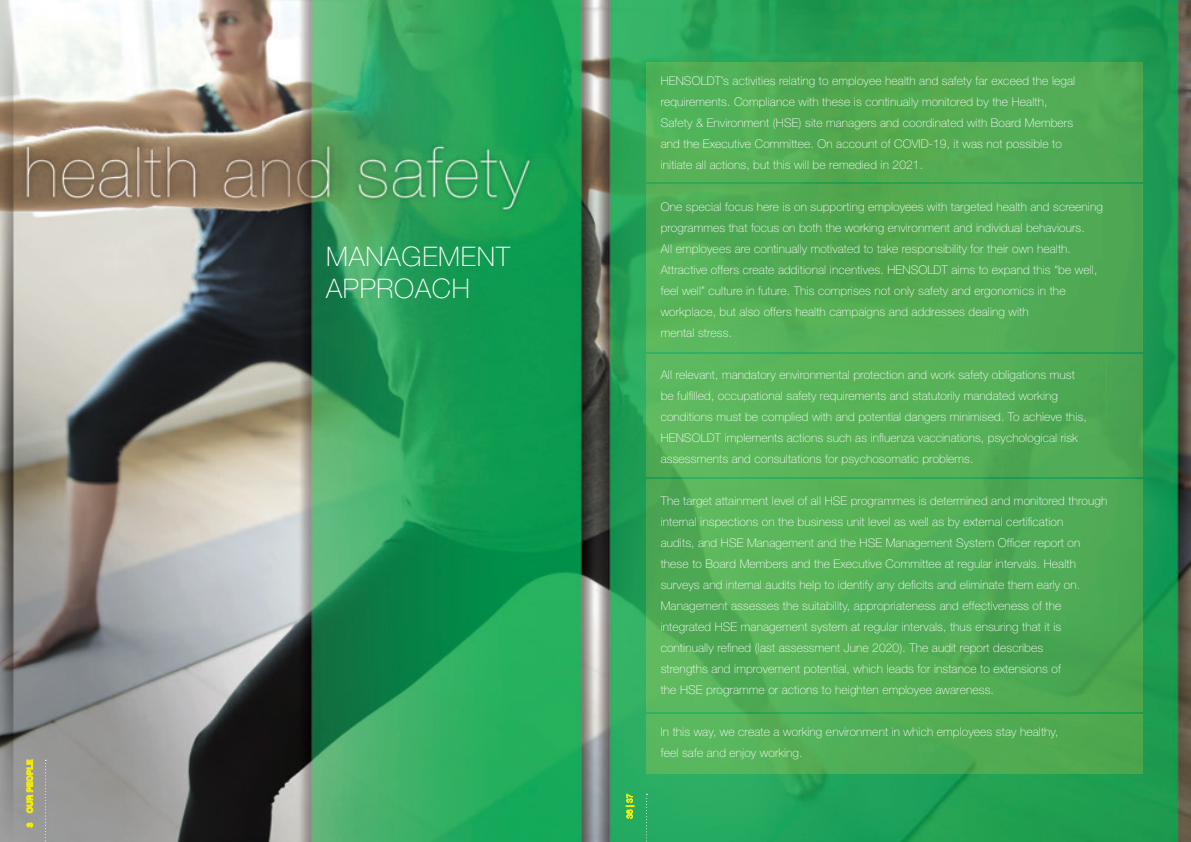
<style>
.page{position:relative;width:1191px;height:842px;background:#fff}
.page>*{position:absolute;margin:0;border:0;box-sizing:border-box;transform-origin:0 0}
.t1{font:100 27px/32px "Helvetica Neue LT Std";letter-spacing:.03em;color:#fff}
.t2{font:100 12px/21px "Helvetica Neue LT Std";letter-spacing:.01em;color:#fff}
.t3{font:700 8px "Helvetica Neue LT Std";color:#f5ec09}
</style>
<div class="page">
<img style="left:0;top:0;width:1191px;height:842px">
<img style="left:646px;top:184px;width:496px;height:167px">
<img style="left:646px;top:62px;width:496px;height:119px">
<img style="left:646px;top:354px;width:496px;height:122px">
<img style="left:646px;top:479px;width:496px;height:232px">
<img style="left:646px;top:714px;width:496px;height:60px">
<svg style="left:45px;top:760px;width:1px;height:82px"></svg>
<svg style="left:646px;top:794px;width:1px;height:48px"></svg>
<svg style="left:27px;top:823px;width:6px;height:4px"></svg>
<svg style="left:27px;top:760px;width:6px;height:53px"></svg>
<svg style="left:626px;top:794px;width:8px;height:24px"></svg>
<p class="t3" style="left:25px;top:827px;width:69px;rotate:-90deg">3 OUR PEOPLE</p>
<h1 class="t1" style="left:326px;top:240px;width:186px">MANAGEMENT<br>APPROACH</h1>
<p class="t2" style="left:660px;top:70px;width:416px">HENSOLDT’s activities relating to employee health and safety far exceed the legal requirements. Compliance with these is continually monitored by the Health, Safety &amp; Environment (HSE) site managers and coordinated with Board Members and the Executive Committee. On account of COVID-19, it was not possible to initiate all actions, but this will be remedied in 2021.</p>
<p class="t2" style="left:660px;top:196px;width:444px">One special focus here is on supporting employees with targeted health and screening programmes that focus on both the working environment and individual behaviours.<br>All employees are continually motivated to take responsibility for their own health.<br>Attractive offers create additional incentives. HENSOLDT aims to expand this “be well, feel well” culture in future. This comprises not only safety and ergonomics in the workplace, but also offers health campaigns and addresses dealing with<br>mental stress.</p>
<p class="t2" style="left:660px;top:364px;width:427px">All relevant, mandatory environmental protection and work safety obligations must be fulfilled, occupational safety requirements and statutorily mandated working conditions must be complied with and potential dangers minimised. To achieve this, HENSOLDT implements actions such as influenza vaccinations, psychological risk assessments and consultations for psychosomatic problems.</p>
<p class="t2" style="left:660px;top:490px;width:448px">The target attainment level of all HSE programmes is determined and monitored through internal inspections on the business unit level as well as by external certification<br>audits, and HSE Management and the HSE Management System Officer report on these to Board Members and the Executive Committee at regular intervals. Health surveys and internal audits help to identify any deficits and eliminate them early on.<br>Management assesses the suitability, appropriateness and effectiveness of the integrated HSE management system at regular intervals, thus ensuring that it is continually refined (last assessment June 2020). The audit report describes<br>strengths and improvement potential, which leads for instance to extensions of<br>the HSE programme or actions to heighten employee awareness.</p>
<p class="t2" style="left:660px;top:721px;width:399px">In this way, we create a working environment in which employees stay healthy, feel safe and enjoy working.</p>
</div>
